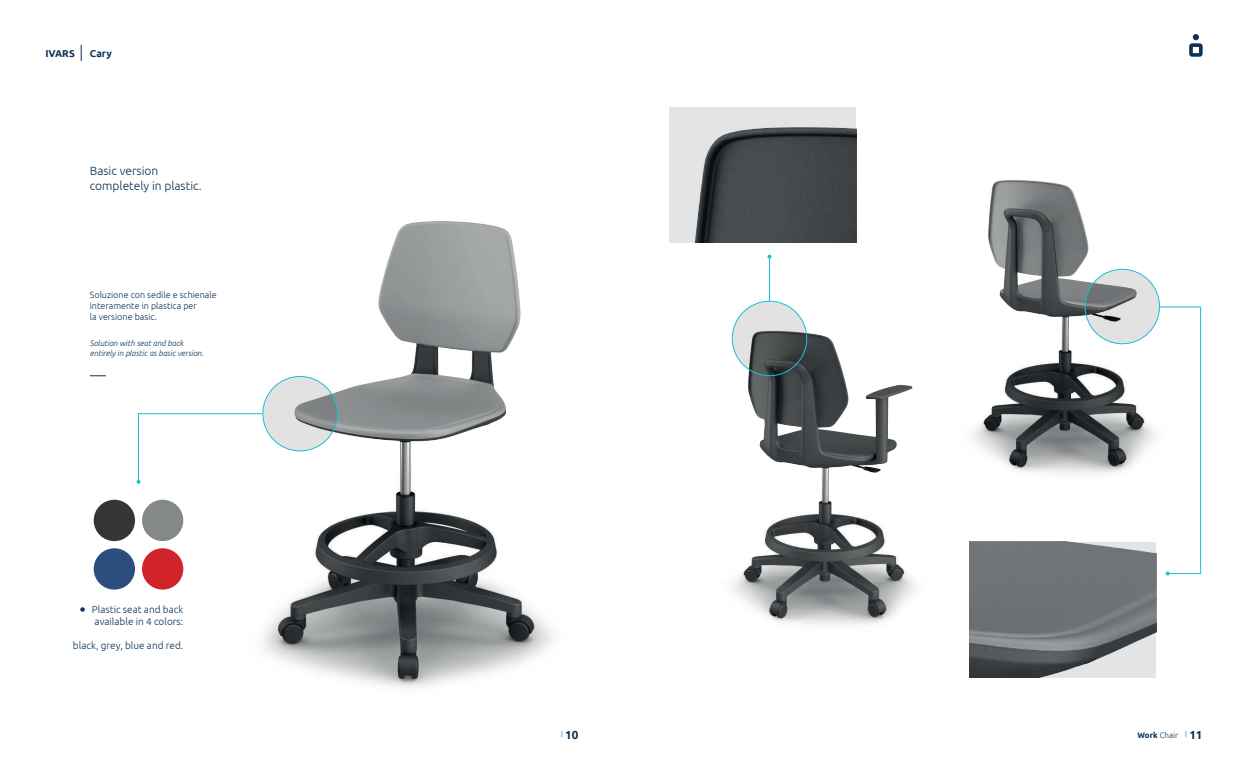
<style>
.page{position:relative;width:1248px;height:766px;background:#fff}
.page>*{position:absolute;margin:0;border:0;box-sizing:border-box;transform-origin:0 0}
.t1{font:300 12px/14.4px "Ubuntu";color:#0d3256}
.t2{font:700 11.7px "Ubuntu";color:#0d3256}
.t3{font:300 10px/12px "Ubuntu";color:#0d3256}
.t4{font:700 10px "Ubuntu";color:#0d3256}
.t5{font:300 9px/10.8px "Ubuntu";color:#0d3256}
.t6{font:italic 300 8px/9.6px "Ubuntu";color:#0d3256}
.t7{font:300 8px "Ubuntu";color:#0d3256}
.t8{font:300 6.4px "Ubuntu";color:#0d3256}
.s1{font-weight:700}
</style>
<div class="page">
<svg style="left:1189px;top:34px;width:13px;height:23px"></svg>
<svg style="left:81px;top:45px;width:1px;height:16px"></svg>
<img style="left:220px;top:221px;width:333px;height:467px">
<svg style="left:90px;top:375px;width:16px;height:1px"></svg>
<img style="left:732px;top:302px;width:184px;height:324px">
<img style="left:972px;top:180px;width:208px;height:295px">
<img style="left:669px;top:107px;width:187px;height:136px">
<img style="left:969px;top:541px;width:187px;height:136px">
<svg style="left:732px;top:301px;width:74px;height:74px;background:#929697"></svg>
<div style="left:731px;top:300px;width:76px;height:76px;border:1px solid #1cbed8;border-radius:50%"></div>
<hr style="left:769px;top:256px;width:1px;height:44px;background:#1cbed8">
<svg style="left:767px;top:254px;width:4px;height:4px"></svg>
<svg style="left:1084px;top:269px;width:75px;height:74px;background:#bbbfc0"></svg>
<div style="left:1084px;top:269px;width:75px;height:75px;border:1px solid #1cbed8;border-radius:50%"></div>
<hr style="left:1199px;top:307px;width:1px;height:266px;background:#1cbed8">
<hr style="left:1159px;top:306px;width:40px;height:1px;background:#1cbed8">
<hr style="left:1167px;top:572px;width:32px;height:1px;background:#1cbed8">
<svg style="left:1165px;top:571px;width:4px;height:4px"></svg>
<svg style="left:263px;top:376px;width:74px;height:75px;background:#c5c9c9"></svg>
<div style="left:262px;top:376px;width:76px;height:75px;border:1px solid #1cbed8;border-radius:50%"></div>
<hr style="left:138px;top:413px;width:124px;height:1px;background:#1cbed8">
<hr style="left:138px;top:413px;width:1px;height:68px;background:#1cbed8">
<svg style="left:136px;top:479px;width:4px;height:4px"></svg>
<div style="left:94px;top:548px;width:41px;height:41px;background:#2e4d7f;border-radius:50%"></div>
<div style="left:142px;top:548px;width:41px;height:41px;background:#d1232a;border-radius:50%"></div>
<div style="left:94px;top:499px;width:41px;height:42px;background:#363536;border-radius:50%"></div>
<div style="left:142px;top:499px;width:41px;height:42px;background:#858889;border-radius:50%"></div>
<svg style="left:80px;top:607px;width:5px;height:4px"></svg>
<p class="t4" style="left:45px;top:47px;width:31px">IVARS</p>
<p class="t4" style="left:90px;top:47px;width:24px">Cary</p>
<h1 class="t1" style="left:90px;top:163px;width:113px">Basic version completely in plastic.</h1>
<p class="t5" style="left:90px;top:289px;width:128px">Soluzione con sedile e schienale interamente in plastica per<br>la versione basic.</p>
<p class="t6" style="left:90px;top:338px;width:115px">Solution with seat and back entirely in plastic as basic version.</p>
<p class="t3" style="left:92px;top:603px;width:93px">Plastic seat and back available in 4 colors:</p>
<p class="t3" style="left:73px;top:639px;width:112px">black, grey, blue and red.</p>
<p class="t2" style="left:561px;top:727px;width:19px"><sup>|</sup> 10</p>
<p class="t2" style="left:1189px;top:727px;width:15px">11</p>
<p class="t8" style="left:1185px;top:730px;width:3px">|</p>
<p class="t7" style="left:1137px;top:729px;width:42px"><span class="s1">Work</span> Chair</p>
</div>
